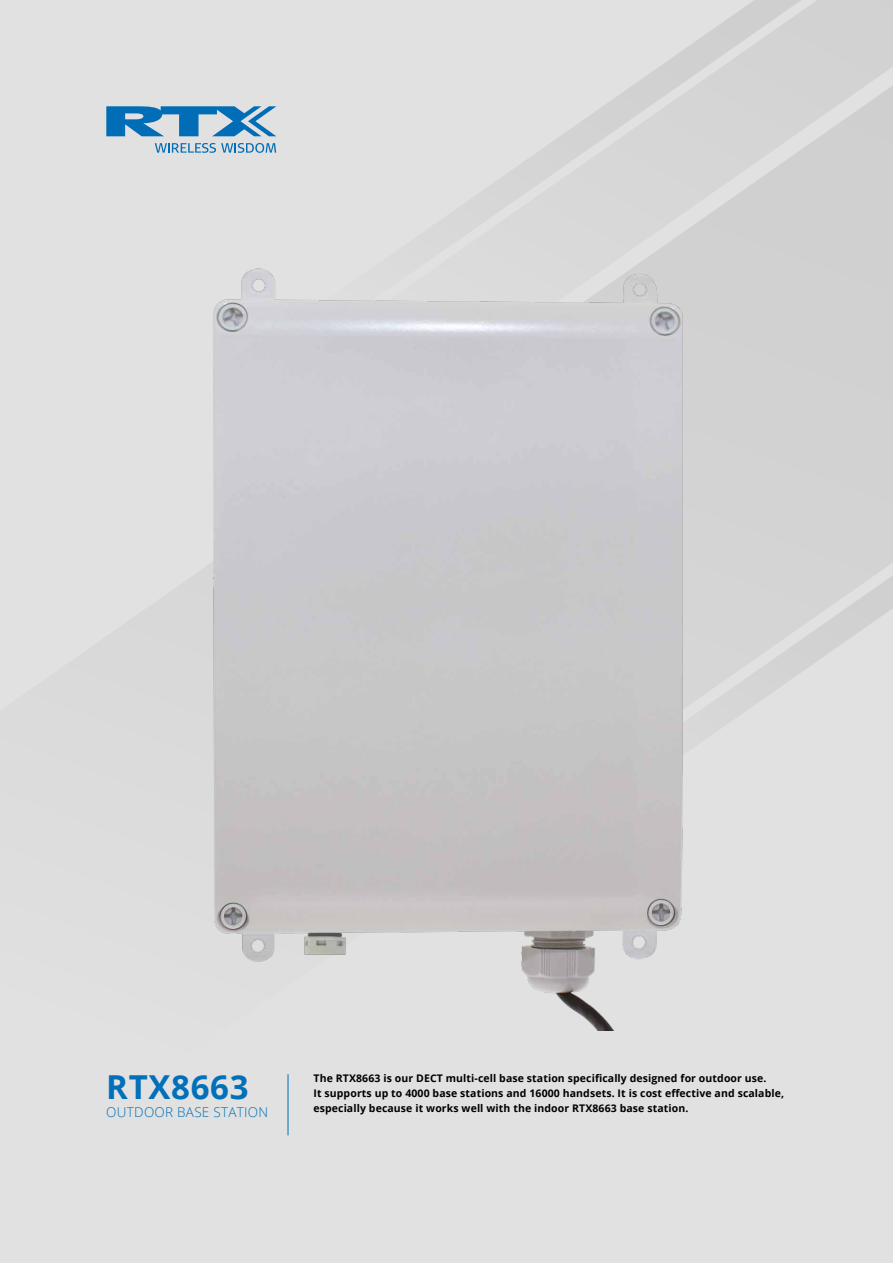
<style>
.page{position:relative;width:893px;height:1263px;background:#e1e1e1}
.page>*{position:absolute;margin:0;border:0;box-sizing:border-box;transform-origin:0 0}
.t1{font:700 33px "Open Sans";letter-spacing:.02em;color:#0070ba}
.t2{font:300 13.5px "Open Sans";letter-spacing:.02em;color:#0070ba}
.t3{font:700 10.5px/15px "Open Sans";letter-spacing:.01em;color:#000}
</style>
<div class="page">
<svg style="left:107px;top:0;width:786px;height:557px"></svg>
<svg style="left:744px;top:557px;width:149px;height:155px;fill:#d5d5d5"></svg>
<hr style="left:288px;top:1074px;width:1px;height:61px;background:#0070ba">
<svg style="left:106px;top:106px;width:170px;height:30px"></svg>
<svg style="left:155px;top:143px;width:121px;height:10px"></svg>
<img style="left:172px;top:242px;width:572px;height:788px">
<h1 class="t1" style="left:106px;top:1064px;width:144px">RTX8663</h1>
<p class="t2" style="left:106px;top:1103px;width:163px">OUTDOOR BASE STATION</p>
<p class="t3" style="left:313px;top:1070px;width:472px">The RTX8663 is our DECT multi-cell base station specifically designed for outdoor use.<br>It supports up to 4000 base stations and 16000 handsets. It is cost effective and scalable, especially because it works well with the indoor RTX8663 base station.</p>
</div>
